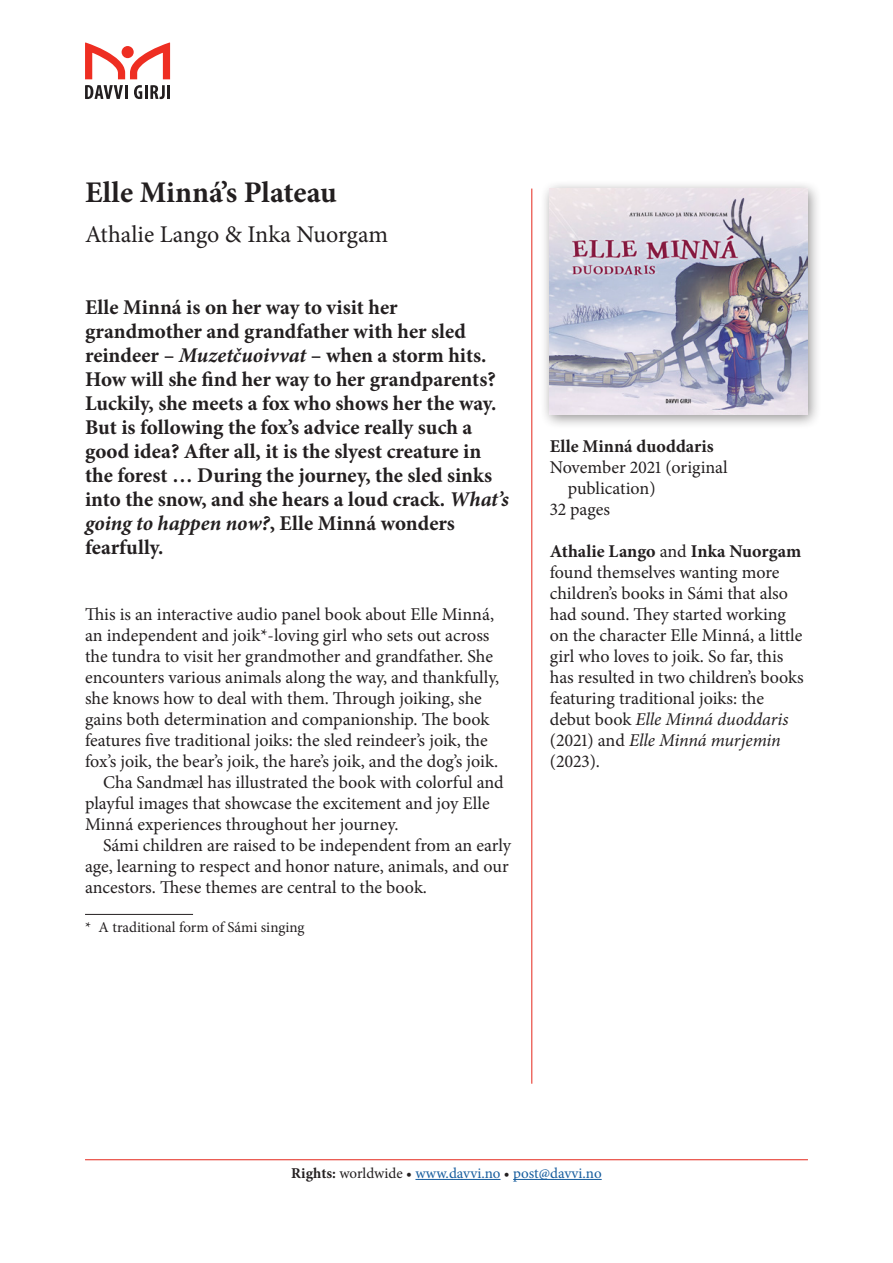
<style>
.page{position:relative;width:893px;height:1263px;background:#fff}
.page>*{position:absolute;margin:0;border:0;box-sizing:border-box;transform-origin:0 0}
.Tittel{font:700 30px "Minion Pro";color:#231f20}
.Forfatter{font:24px "Minion Pro";letter-spacing:-.005em;color:#231f20}
.Ingress__storavsnitt{font:700 21px/24px "Minion Pro";color:#231f20}
.Avsnitt__stor{font:18px/21px "Minion Pro";color:#231f20}
.Avsnitt__små{font:18px/21px "Minion Pro";color:#231f20}
.Info_Hengende{font:18px/21px "Minion Pro";color:#231f20}
.Info_Hengende-2{font:700 18px "Minion Pro";color:#231f20}
.Rettigheter{font:15px "Minion Pro";color:#175d9e}
.Fotnote{font:15px "Minion Pro";color:#231f20}
.s1{font-style:italic}
.s2{font-weight:700}
.s3{font-weight:700;color:#231f20}
.s4{color:#231f20}
</style>
<div class="page">
<hr style="left:85px;top:914px;width:108px;height:1px;background:#231f20">
<svg style="left:85px;top:85px;width:38px;height:14px"></svg>
<hr style="left:125px;top:85px;width:3px;height:14px;background:#231f20">
<svg style="left:134px;top:85px;width:8px;height:14px"></svg>
<hr style="left:145px;top:85px;width:3px;height:14px;background:#231f20">
<svg style="left:150px;top:85px;width:15px;height:14px"></svg>
<hr style="left:167px;top:85px;width:3px;height:14px;background:#231f20">
<svg style="left:85px;top:43px;width:85px;height:36px"></svg>
<div style="left:122px;top:46px;width:12px;height:12px;background:#ee2e22;border-radius:50%"></div>
<hr style="left:85px;top:1159px;width:723px;height:1px;background:#e5261b">
<hr style="left:415px;top:1179px;width:86px;height:1px;background:#175d9e">
<hr style="left:513px;top:1179px;width:89px;height:1px;background:#175d9e">
<hr style="left:532px;top:189px;width:1px;height:895px;background:#e5261b">
<div style="left:540px;top:180px;width:282px;height:250px;background:#231f20;opacity:.5"></div>
<img style="left:550px;top:189px;width:258px;height:225px">
<p class="Tittel" style="left:85px;top:171px;width:253px">Elle Minná’s Plateau</p>
<p class="Forfatter" style="left:85px;top:219px;width:304px">Athalie Lango &amp; Inka Nuorgam</p>
<p class="Ingress__storavsnitt" style="left:85px;top:295px;width:425px">Elle Minná is on her way to visit her grandmother and grandfather with her sled reindeer – <span class="s1">Muzetčuoivvat</span> – when a storm hits.<br>How will she find her way to her grandparents?<br>Luckily, she meets a fox who shows her the way.<br>But is following the fox’s advice really such a good idea? After all, it is the slyest creature in the forest … During the journey, the sled sinks into the snow, and she hears a loud crack. <span class="s1">What’s going to happen now?</span>, Elle Minná wonders fearfully.</p>
<p class="Avsnitt__stor" style="left:85px;top:604px;width:416px">This is an interactive audio panel book about Elle Minná, an independent and joik*-loving girl who sets out across the tundra to visit her grandmother and grandfather. She encounters various animals along the way, and thankfully, she knows how to deal with them. Through joiking, she gains both determination and companionship. The book features five traditional joiks: the sled reindeer’s joik, the fox’s joik, the bear’s joik, the hare’s joik, and the dog’s joik.</p>
<p class="Avsnitt__små" style="left:85px;top:772px;width:420px;text-indent:18px">Cha Sandmæl has illustrated the book with colorful and playful images that showcase the excitement and joy Elle<br>Minná experiences throughout her journey.</p>
<p class="Avsnitt__små" style="left:85px;top:835px;width:428px;text-indent:18px">Sámi children are raised to be independent from an early age, learning to respect and honor nature, animals, and our ancestors. These themes are central to the book.</p>
<p class="Fotnote" style="left:85px;top:917px;width:221px">* A traditional form of Sámi singing</p>
<p class="Info_Hengende-2" style="left:550px;top:434px;width:165px">Elle Minná duoddaris</p>
<p class="Info_Hengende" style="left:568px;top:457px;width:162px;text-indent:-18px">November 2021 (original publication)</p>
<p class="Info_Hengende" style="left:550px;top:499px;width:62px">32 pages</p>
<p class="Avsnitt__stor" style="left:550px;top:541px;width:255px"><span class="s2">Athalie Lango</span> and <span class="s2">Inka Nuorgam </span>found themselves wanting more children’s books in Sámi that also had sound. They started working on the character Elle Minná, a little girl who loves to joik. So far, this has resulted in two children’s books featuring traditional joiks: the debut book <span class="s1">Elle Minná duoddaris </span>(2021) and <span class="s1">Elle Minná murjemin </span>(2023).</p>
<p class="Rettigheter" style="left:291px;top:1163px;width:312px"><span class="s3">Rights:</span> <span class="s4">worldwide •</span> www.davvi.no <span class="s4">•</span> post@davvi.no</p>
</div>
